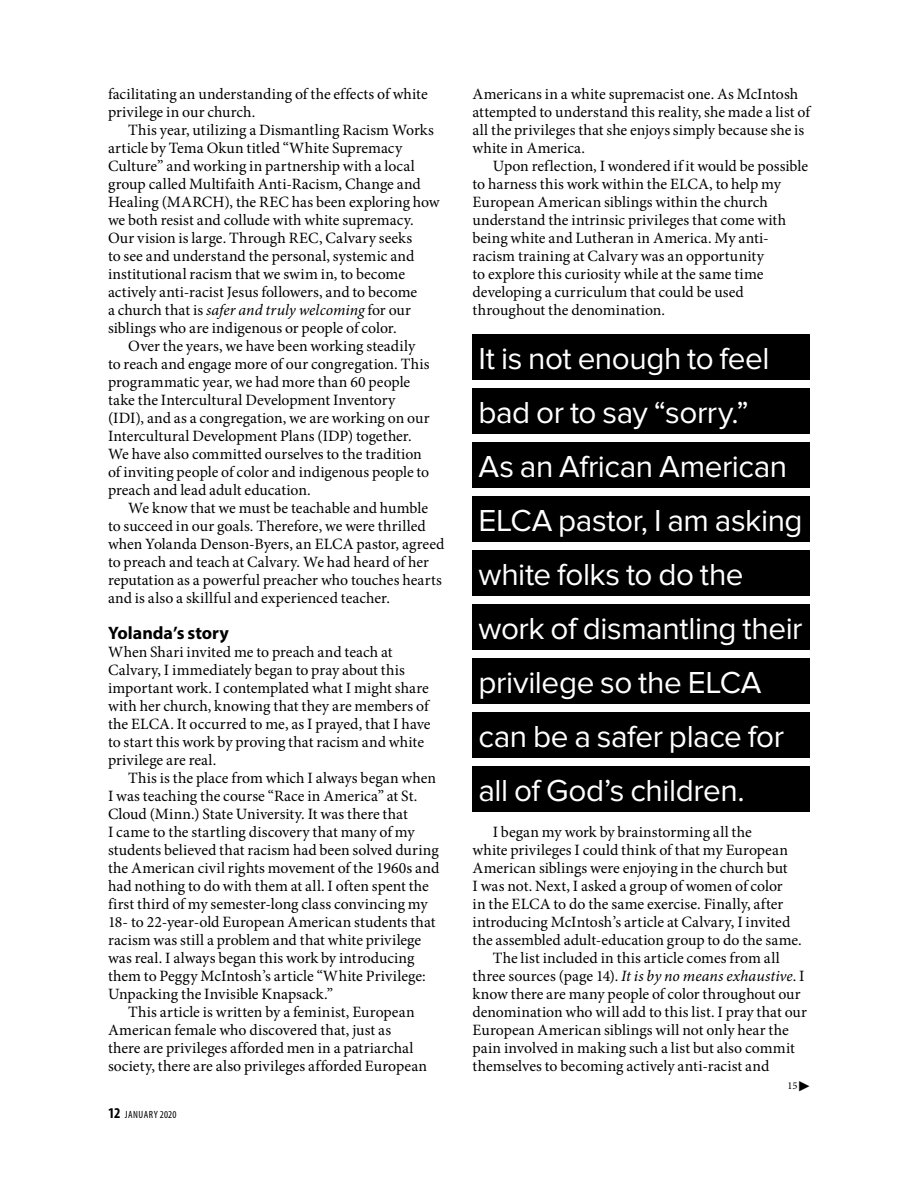
<style>
.page{position:relative;width:918px;height:1188px;background:#fff}
.page>*{position:absolute;margin:0;border:0;box-sizing:border-box;transform-origin:0 0}
.t1{font:31.5px/54px "Proxima Nova";letter-spacing:-.015em;color:#fff}
.t2{font:700 18px "Myriad Pro";color:#000}
.t3{font:15.75px/18px "Minion Pro";color:#000}
.t4{font:italic 15.75px "Minion Pro";color:#000}
.t5{font:condensed 10.5px "Myriad Pro";letter-spacing:.04em;color:#000}
.t6{font:10.5px "Minion Pro";color:#000}
.s1{font-style:normal}
.s2{font-weight:700;font-size:15px}
.s3{font-style:italic}
</style>
<div class="page">
<div style="left:472px;top:388px;width:338px;height:46px;background:#000"></div>
<div style="left:472px;top:496px;width:338px;height:46px;background:#000"></div>
<div style="left:472px;top:604px;width:338px;height:46px;background:#000"></div>
<div style="left:472px;top:712px;width:338px;height:46px;background:#000"></div>
<div style="left:472px;top:334px;width:338px;height:46px;background:#000"></div>
<div style="left:472px;top:442px;width:338px;height:46px;background:#000"></div>
<div style="left:472px;top:550px;width:338px;height:46px;background:#000"></div>
<div style="left:472px;top:658px;width:338px;height:46px;background:#000"></div>
<div style="left:472px;top:766px;width:338px;height:46px;background:#000"></div>
<p class="t3" style="left:108px;top:85px;width:321px">facilitating an understanding of the effects of white privilege in our church.</p>
<p class="t3" style="left:128px;top:121px;width:307px">This year, utilizing a Dismantling Racism Works</p>
<p class="t3" style="left:108px;top:139px;width:296px">article by Tema Okun titled “White Supremacy</p>
<p class="t3" style="left:108px;top:157px;width:308px">Culture” and working in partnership with a local</p>
<p class="t3" style="left:108px;top:175px;width:314px">group called Multifaith Anti-Racism, Change and</p>
<p class="t3" style="left:108px;top:193px;width:333px">Healing (MARCH), the REC has been exploring how</p>
<p class="t3" style="left:108px;top:211px;width:307px">we both resist and collude with white supremacy.</p>
<p class="t3" style="left:108px;top:229px;width:306px">Our vision is large. Through REC, Calvary seeks</p>
<p class="t3" style="left:108px;top:247px;width:308px">to see and understand the personal, systemic and</p>
<p class="t3" style="left:108px;top:265px;width:299px">institutional racism that we swim in, to become</p>
<p class="t3" style="left:108px;top:283px;width:311px">actively anti-racist Jesus followers, and to become</p>
<p class="t4" style="left:108px;top:299px;width:305px"><span class="s1">a church that is</span> safer and truly welcoming <span class="s1">for our</span></p>
<p class="t3" style="left:108px;top:319px;width:290px">siblings who are indigenous or people of color.</p>
<p class="t3" style="left:128px;top:337px;width:289px">Over the years, we have been working steadily</p>
<p class="t3" style="left:108px;top:355px;width:323px">to reach and engage more of our congregation. This</p>
<p class="t3" style="left:108px;top:373px;width:304px">programmatic year, we had more than 60 people</p>
<p class="t3" style="left:108px;top:391px;width:289px">take the Intercultural Development Inventory</p>
<p class="t3" style="left:108px;top:409px;width:323px">(IDI), and as a congregation, we are working on our</p>
<p class="t3" style="left:108px;top:427px;width:305px">Intercultural Development Plans (IDP) together.</p>
<p class="t3" style="left:108px;top:445px;width:315px">We have also committed ourselves to the tradition</p>
<p class="t3" style="left:108px;top:463px;width:323px">of inviting people of color and indigenous people to</p>
<p class="t3" style="left:108px;top:481px;width:204px">preach and lead adult education.</p>
<p class="t3" style="left:128px;top:499px;width:301px">We know that we must be teachable and humble</p>
<p class="t3" style="left:108px;top:517px;width:319px">to succeed in our goals. Therefore, we were thrilled</p>
<p class="t3" style="left:108px;top:535px;width:338px">when Yolanda Denson-Byers, an ELCA pastor, agreed</p>
<p class="t3" style="left:108px;top:553px;width:322px">to preach and teach at Calvary. We had heard of her</p>
<p class="t3" style="left:108px;top:571px;width:335px">reputation as a powerful preacher who touches hearts</p>
<p class="t3" style="left:108px;top:589px;width:283px">and is also a skillful and experienced teacher.</p>
<p class="t2" style="left:108px;top:621px;width:122px">Yolanda’s story</p>
<p class="t3" style="left:108px;top:643px;width:324px">When Shari invited me to preach and teach at Calvary, I immediately began to pray about this important work. I contemplated what I might share with her church, knowing that they are members of the ELCA. It occurred to me, as I prayed, that I have to start this work by proving that racism and white privilege are real.</p>
<p class="t3" style="left:128px;top:769px;width:309px">This is the place from which I always began when</p>
<p class="t3" style="left:108px;top:787px;width:311px">I was teaching the course “Race in America” at St.</p>
<p class="t3" style="left:108px;top:805px;width:301px">Cloud (Minn.) State University. It was there that</p>
<p class="t3" style="left:108px;top:823px;width:308px">I came to the startling discovery that many of my</p>
<p class="t3" style="left:108px;top:841px;width:332px">students believed that racism had been solved during</p>
<p class="t3" style="left:108px;top:859px;width:333px">the American civil rights movement of the 1960s and</p>
<p class="t3" style="left:108px;top:877px;width:322px">had nothing to do with them at all. I often spent the</p>
<p class="t3" style="left:108px;top:895px;width:321px">first third of my semester-long class convincing my</p>
<p class="t3" style="left:108px;top:913px;width:329px">18- to 22-year-old European American students that</p>
<p class="t3" style="left:108px;top:931px;width:315px">racism was still a problem and that white privilege</p>
<p class="t3" style="left:108px;top:949px;width:308px">was real. I always began this work by introducing</p>
<p class="t3" style="left:108px;top:967px;width:319px">them to Peggy McIntosh’s article “White Privilege:</p>
<p class="t3" style="left:108px;top:985px;width:227px">Unpacking the Invisible Knapsack.”</p>
<p class="t3" style="left:128px;top:1003px;width:288px">This article is written by a feminist, European</p>
<p class="t3" style="left:108px;top:1021px;width:285px">American female who discovered that, just as</p>
<p class="t3" style="left:108px;top:1039px;width:307px">there are privileges afforded men in a patriarchal</p>
<p class="t3" style="left:108px;top:1057px;width:321px">society, there are also privileges afforded European</p>
<p class="t5" style="left:108px;top:1108px;width:70px"><span class="s2">12</span> JANUARY 2020</p>
<p class="t3" style="left:473px;top:85px;width:339px">Americans in a white supremacist one. As McIntosh attempted to understand this reality, she made a list of all the privileges that she enjoys simply because she is white in America.</p>
<p class="t3" style="left:473px;top:157px;width:337px;text-indent:20px">Upon reflection, I wondered if it would be possible to harness this work within the ELCA, to help my European American siblings within the church understand the intrinsic privileges that come with being white and Lutheran in America. My anti&shy;racism training at Calvary was an opportunity<br>to explore this curiosity while at the same time developing a curriculum that could be used throughout the denomination.</p>
<h1 class="t1" style="left:478px;top:332px;width:326px">It is not enough to feel bad or to say “sorry.”<br>As an African American<br>ELCA pastor, I am asking white folks to do the work of dismantling their privilege so the ELCA can be a safer place for all of God’s children.</h1>
<p class="t3" style="left:493px;top:823px;width:261px">I began my work by brainstorming all the</p>
<p class="t3" style="left:473px;top:841px;width:317px">white privileges I could think of that my European</p>
<p class="t3" style="left:473px;top:859px;width:317px">American siblings were enjoying in the church but</p>
<p class="t3" style="left:473px;top:877px;width:312px">I was not. Next, I asked a group of women of color</p>
<p class="t3" style="left:473px;top:895px;width:312px">in the ELCA to do the same exercise. Finally, after</p>
<p class="t3" style="left:473px;top:913px;width:319px">introducing McIntosh’s article at Calvary, I invited</p>
<p class="t3" style="left:473px;top:931px;width:331px">the assembled adult-education group to do the same.</p>
<p class="t3" style="left:493px;top:949px;width:288px">The list included in this article comes from all</p>
<p class="t3" style="left:473px;top:967px;width:334px">three sources (page 14). <span class="s3">It is by no means exhaustive</span>. I</p>
<p class="t3" style="left:473px;top:985px;width:330px">know there are many people of color throughout our</p>
<p class="t3" style="left:473px;top:1003px;width:336px">denomination who will add to this list. I pray that our</p>
<p class="t3" style="left:473px;top:1021px;width:318px">European American siblings will not only hear the</p>
<p class="t3" style="left:473px;top:1039px;width:324px">pain involved in making such a list but also commit</p>
<p class="t3" style="left:473px;top:1057px;width:298px">themselves to becoming actively anti-racist and</p>
<p class="t6" style="left:787px;top:1079px;width:11px">15</p>
</div>
